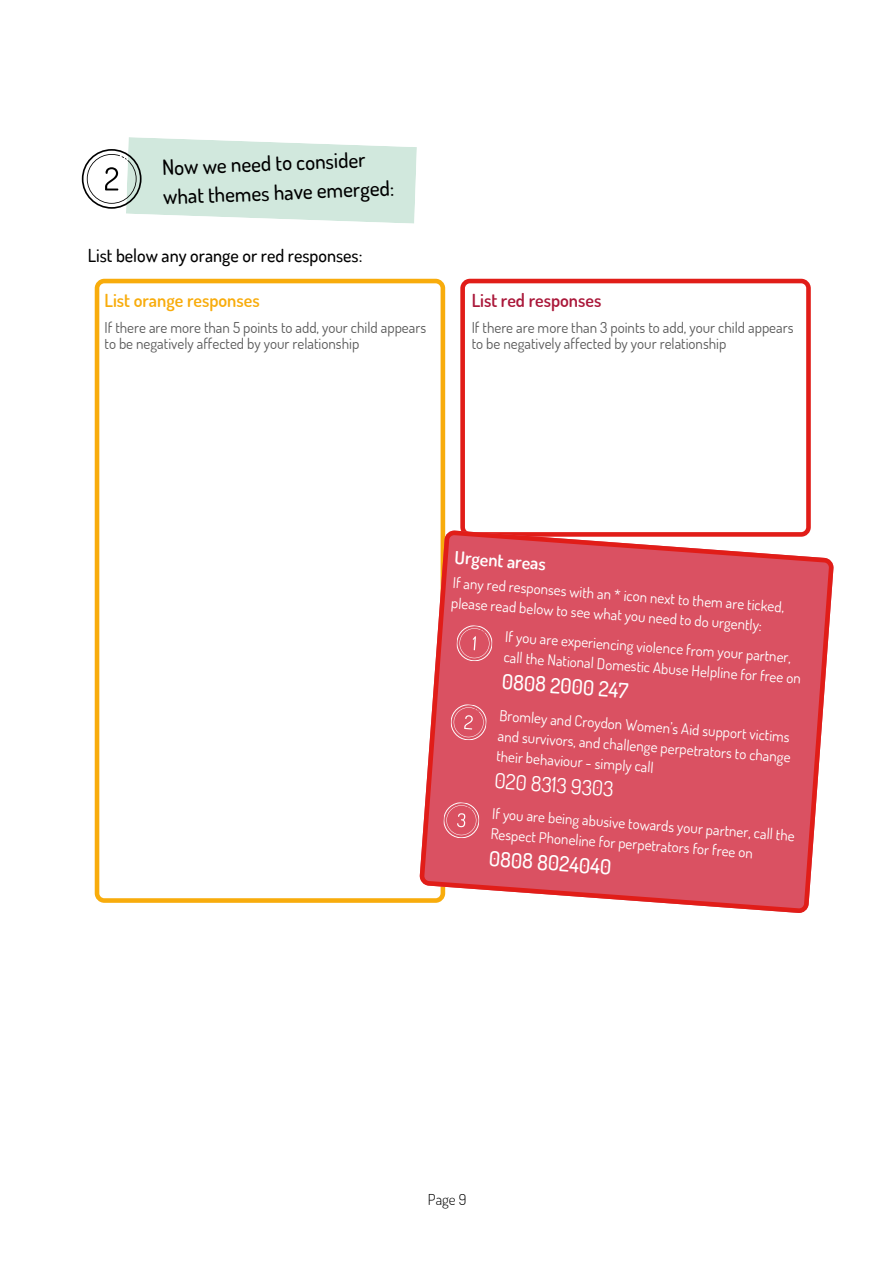
<style>
.page{position:relative;width:894px;height:1264px;background:#fff}
.page>*{position:absolute;margin:0;border:0;box-sizing:border-box;transform-origin:0 0}
.t1{font:500 21px "Dosis";color:#000}
.t2{font:500 21px "Dosis";color:#fff}
.t3{font:21px "Dosis";color:#fff}
.t4{font:500 18px "Dosis";color:#000}
.t5{font:600 18px "Dosis";color:#f8ac0c}
.t6{font:600 18px "Dosis";color:#aa183a}
.t7{font:600 18px "Dosis";color:#fff}
.t8{font:15px/20.2px "Dosis";color:#fff}
.t9{font:15px/15.8px "Dosis";color:#5b5b5b}
.t10{font:300 15px "Dosis";color:#000}
</style>
<div class="page">
<svg style="left:82px;top:137px;width:335px;height:87px"></svg>
<svg style="left:95px;top:279px;width:350px;height:623px"></svg>
<svg style="left:460px;top:279px;width:350px;height:251px"></svg>
<svg style="left:419px;top:530px;width:414px;height:383px;background:#de6270"></svg>
<svg style="left:455px;top:624px;width:38px;height:38px"></svg>
<svg style="left:449px;top:703px;width:39px;height:38px"></svg>
<svg style="left:442px;top:801px;width:38px;height:38px"></svg>
<p class="t1" style="left:162px;top:153px;width:205px;rotate:-2deg">Now we need to consider</p>
<p class="t1" style="left:163px;top:182px;width:233px;rotate:-2deg">what themes have emerged:</p>
<p class="t4" style="left:88px;top:243px;width:276px">List below any orange or red responses:</p>
<p class="t5" style="left:104px;top:289px;width:157px">List orange responses</p>
<p class="t9" style="left:104px;top:319px;width:323px">If there are more than 5 points to add, your child appears to be negatively affected by your relationship</p>
<p class="t6" style="left:471px;top:289px;width:131px">List red responses</p>
<p class="t9" style="left:471px;top:319px;width:323px">If there are more than 3 points to add, your child appears to be negatively affected by your relationship</p>
<p class="t7" style="left:455px;top:545px;width:93px;rotate:4deg">Urgent areas</p>
<p class="t8" style="left:453px;top:572px;width:334px;rotate:4deg">If any red responses with an * icon next to them are ticked, please read below to see what you need to do urgently:</p>
<p class="t8" style="left:506px;top:626px;width:288px;rotate:4deg">If you are experiencing violence from your partner,</p>
<p class="t2" style="left:503px;top:667px;width:128px;rotate:4deg">0808 2000 247</p>
<p class="t8" style="left:498px;top:725px;width:295px;rotate:4deg">and survivors, and challenge perpetrators to change</p>
<p class="t8" style="left:504px;top:646px;width:299px;rotate:4deg">call the National Domestic Abuse Helpline for free on</p>
<p class="t8" style="left:500px;top:705px;width:292px;rotate:4deg">Bromley and Croydon Women’s Aid support victims</p>
<p class="t8" style="left:497px;top:745px;width:159px;rotate:4deg">their behaviour - simply call</p>
<p class="t3" style="left:495px;top:767px;width:121px;rotate:4deg">020 8313 9303</p>
<p class="t8" style="left:491px;top:823px;width:264px;rotate:4deg">Respect Phoneline for perpetrators for free on</p>
<p class="t8" style="left:493px;top:803px;width:305px;rotate:4deg">If you are being abusive towards your partner, call the</p>
<p class="t2" style="left:489px;top:844px;width:124px;rotate:4deg">0808 8024040</p>
<p class="t10" style="left:428px;top:1189px;width:40px">Page 9</p>
</div>
